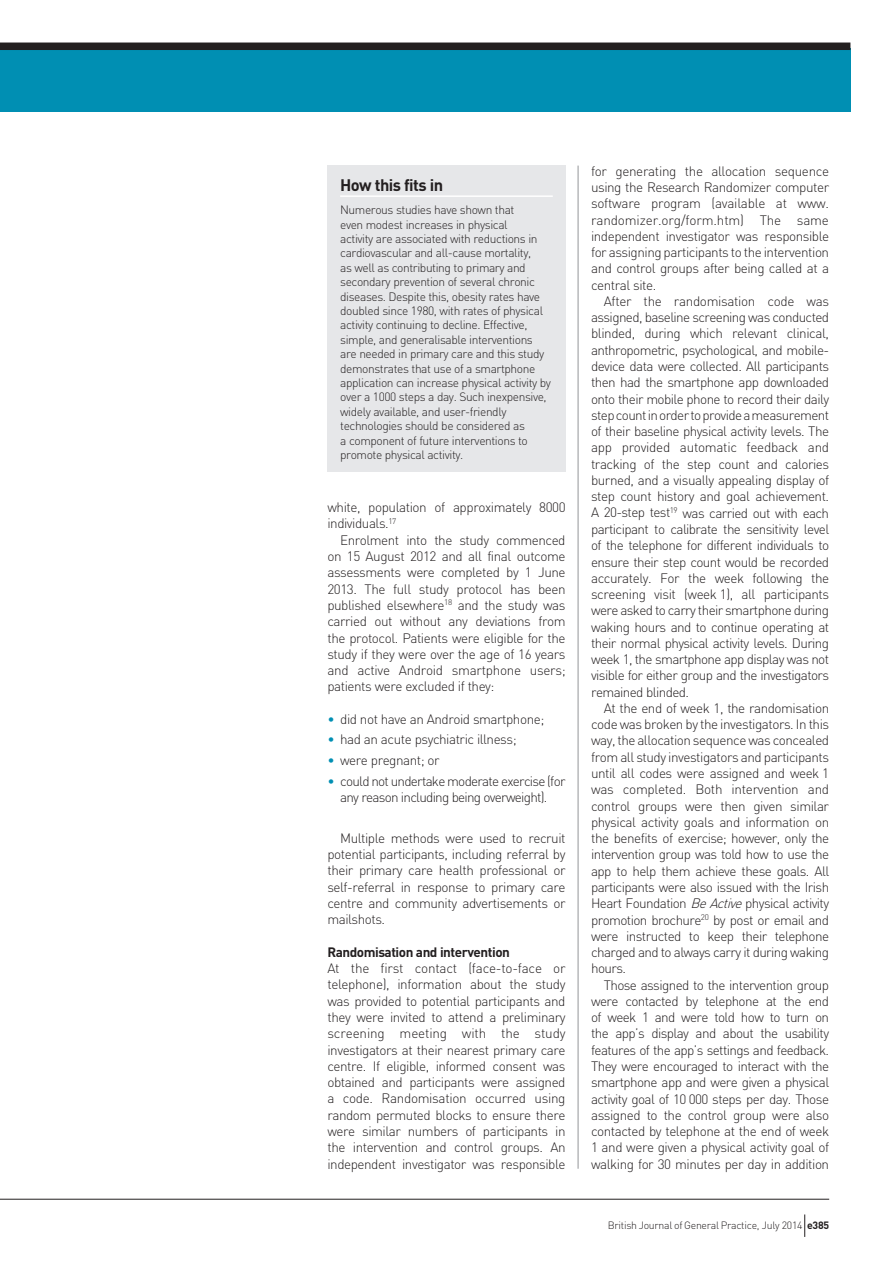
<style>
.page{position:relative;width:893px;height:1263px;background:#fff}
.page>*{position:absolute;margin:0;border:0;box-sizing:border-box;transform-origin:0 0}
.t1{font:700 16.5px "DIN";letter-spacing:-.035em;color:#231f20}
.t2{font:300 13.5px/16.4px "DIN";letter-spacing:-.035em;color:#231f20;text-align:justify}
.t3{font:300 13.5px/16.4px "DIN";letter-spacing:-.055em;color:#231f20;text-align:center}
.t4{font:700 13.5px "DIN";letter-spacing:-.035em;color:#231f20}
.t5{font:300 12px/14.4px "DIN";letter-spacing:-.035em;color:#231f20}
.t6{font:300 10.5px "DIN";letter-spacing:-.025em;color:#231f20}
.s1{color:#008fb3}
.s2{font-style:italic}
.s3{font-weight:700}
</style>
<div class="page">
<hr style="left:578px;top:166px;width:1px;height:1003px;background:#939598">
<div style="left:327px;top:165px;width:239px;height:307px;background:#e6e7e9"></div>
<hr style="left:340px;top:195px;width:213px;height:2px;background:#fff">
<hr style="left:0;top:1199px;width:829px;height:1px;background:#231f20">
<svg style="left:804px;top:1214px;width:1px;height:23px"></svg>
<div style="left:0;top:48px;width:850px;height:63px;background:#008fb3"></div>
<div style="left:0;top:43px;width:850px;height:7px;background:#231f20"></div>
<p class="t1" style="left:340px;top:175px;width:105px">How this fits in</p>
<p class="t5" style="left:340px;top:203px;width:212px">Numerous studies have shown that<br>even modest increases in physical<br>activity are associated with reductions in cardiovascular and all-cause mortality,<br>as well as contributing to primary and secondary prevention of several chronic diseases. Despite this, obesity rates have doubled since 1980, with rates of physical activity continuing to decline. Effective, simple, and generalisable interventions are needed in primary care and this study demonstrates that use of a smartphone application can increase physical activity by over a 1000 steps a day. Such inexpensive, widely available, and user-friendly technologies should be considered as<br>a component of future interventions to promote physical activity.</p>
<p class="t2" style="left:327px;top:499px;width:240px">white, population of approximately 8000 individuals.<sup>17</sup></p>
<p class="t2" style="left:327px;top:532px;width:240px;text-indent:13px">Enrolment into the study commenced on 15 August 2012 and all final outcome assessments were completed by 1 June 2013. The full study protocol has been published elsewhere<sup>18</sup> and the study was carried out without any deviations from the protocol. Patients were eligible for the study if they were over the age of 16 years and active Android smartphone users; patients were excluded if they:</p>
<p class="t2" style="left:327px;top:711px;width:218px"><span class="s1">•</span> did not have an Android smartphone;</p>
<p class="t2" style="left:327px;top:731px;width:191px"><span class="s1">•</span> had an acute psychiatric illness;</p>
<p class="t2" style="left:327px;top:752px;width:114px"><span class="s1">•</span> were pregnant; or</p>
<p class="t3" style="left:327px;top:772px;width:240px"><span class="s1">•</span> could not undertake moderate exercise (for any reason including being overweight).</p>
<p class="t2" style="left:327px;top:830px;width:240px;text-indent:13px">Multiple methods were used to recruit potential participants, including referral by their primary care health professional or self-referral in response to primary care centre and community advertisements or mailshots.</p>
<p class="t4" style="left:327px;top:943px;width:184px">Randomisation and intervention</p>
<p class="t2" style="left:327px;top:960px;width:240px">At the first contact (face-to-face or telephone), information about the study was provided to potential participants and they were invited to attend a preliminary screening meeting with the study investigators at their nearest primary care centre. If eligible, informed consent was obtained and participants were assigned a code. Randomisation occurred using random permuted blocks to ensure there were similar numbers of participants in the intervention and control groups. An independent investigator was responsible</p>
<p class="t2" style="left:591px;top:163px;width:240px">for generating the allocation sequence using the Research Randomizer computer software program (available at www. randomizer.org/form.htm) The same independent investigator was responsible for assigning participants to the intervention and control groups after being called at a central site.</p>
<p class="t2" style="left:591px;top:293px;width:240px;text-indent:13px">After the randomisation code was assigned, baseline screening was conducted blinded, during which relevant clinical, anthropometric, psychological, and mobile&shy;device data were collected. All participants then had the smartphone app downloaded onto their mobile phone to record their daily step count in order to provide a measurement of their baseline physical activity levels. The app provided automatic feedback and tracking of the step count and calories burned, and a visually appealing display of step count history and goal achievement.<br>A 20-step test<sup>19</sup> was carried out with each participant to calibrate the sensitivity level of the telephone for different individuals to ensure their step count would be recorded accurately. For the week following the screening visit (week 1), all participants were asked to carry their smartphone during waking hours and to continue operating at their normal physical activity levels. During week 1, the smartphone app display was not visible for either group and the investigators remained blinded.</p>
<p class="t2" style="left:591px;top:700px;width:240px;text-indent:13px">At the end of week 1, the randomisation code was broken by the investigators. In this way, the allocation sequence was concealed from all study investigators and participants until all codes were assigned and week 1 was completed. Both intervention and control groups were then given similar physical activity goals and information on the benefits of exercise; however, only the intervention group was told how to use the app to help them achieve these goals. All participants were also issued with the Irish Heart Foundation <span class="s2">BeActive</span>physical activity promotion brochure<sup>20</sup> by post or email and were instructed to keep their telephone charged and to always carry it during waking hours.</p>
<p class="t2" style="left:591px;top:976px;width:240px;text-indent:13px">Those assigned to the intervention group were contacted by telephone at the end of week 1 and were told how to turn on the app’s display and about the usability features of the app’s settings and feedback.<br>They were encouraged to interact with the smartphone app and were given a physical activity goal of 10 000 steps per day. Those assigned to the control group were also contacted by telephone at the end of week 1 and were given a physical activity goal of walking for 30 minutes per day in addition</p>
<p class="t6" style="left:608px;top:1219px;width:223px">British Journal of General Practice, July 2014 <span class="s3">e385</span></p>
</div>
